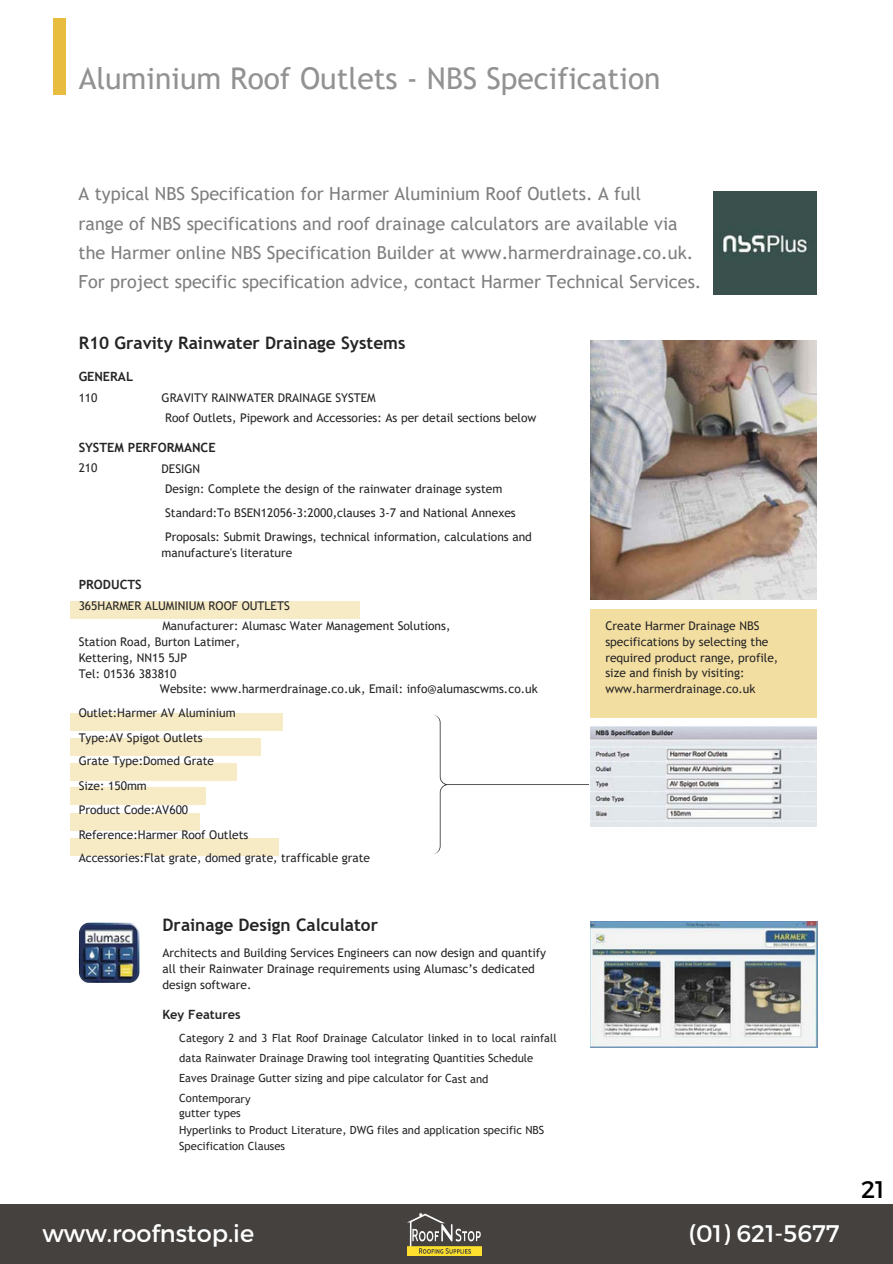
<style>
.page{position:relative;width:893px;height:1264px;background:#fff}
.page>*{position:absolute;margin:0;border:0;box-sizing:border-box;transform-origin:0 0}
.t1{font:30px "Trebuchet MS";color:#939292}
.t2{font:24px "Montserrat";color:#fff}
.t3{font:24px "Montserrat";color:#000}
.t4{font:18px/29.2px "Trebuchet MS";color:#7e7e7e}
.t5{font:700 17.25px "Trebuchet MS";color:#252526}
.t6{font:700 12.75px "Trebuchet MS";color:#252526}
.t7{font:12px/15.8px "Trebuchet MS";color:#252526}
.t8{font:11.25px/20.2px "Trebuchet MS";color:#252526}
</style>
<div class="page">
<div style="left:53px;top:18px;width:13px;height:77px;background:#e8bc3e"></div>
<div style="left:71px;top:601px;width:289px;height:17px;background:#f7ebc5"></div>
<div style="left:71px;top:788px;width:135px;height:17px;background:#f7ebc5"></div>
<div style="left:71px;top:713px;width:211px;height:17px;background:#f7ebc5"></div>
<div style="left:71px;top:813px;width:128px;height:17px;background:#f7ebc5"></div>
<div style="left:71px;top:838px;width:207px;height:17px;background:#f7ebc5"></div>
<div style="left:71px;top:738px;width:189px;height:17px;background:#f7ebc5"></div>
<div style="left:71px;top:763px;width:166px;height:17px;background:#f7ebc5"></div>
<svg style="left:434px;top:715px;width:155px;height:139px"></svg>
<img style="left:713px;top:192px;width:103px;height:102px">
<img style="left:590px;top:340px;width:226px;height:259px">
<img style="left:590px;top:726px;width:226px;height:101px">
<div style="left:590px;top:609px;width:226px;height:109px;background:#f3dea1"></div>
<img style="left:79px;top:922px;width:60px;height:60px">
<img style="left:590px;top:921px;width:227px;height:126px">
<div style="left:0;top:1203px;width:892px;height:60px;background:#44413f"></div>
<img style="left:408px;top:1213px;width:73px;height:42px">
<p class="t1" style="left:79px;top:61px;width:583px">Aluminium Roof Outlets - NBS Specification</p>
<p class="t4" style="left:79px;top:179px;width:564px">A typical NBS Specification for Harmer Aluminium Roof Outlets. A full</p>
<p class="t4" style="left:79px;top:209px;width:624px">range of NBS specifications and roof drainage calculators are available via the Harmer online NBS Specification Builder at www.harmerdrainage.co.uk.<br>For project specific specification advice, contact Harmer Technical Services.</p>
<p class="t5" style="left:79px;top:332px;width:328px">R10 Gravity Rainwater Drainage Systems</p>
<p class="t6" style="left:79px;top:369px;width:56px">GENERAL</p>
<p class="t7" style="left:79px;top:389px;width:20px">110</p>
<p class="t7" style="left:161px;top:390px;width:216px">GRAVITY RAINWATER DRAINAGE SYSTEM</p>
<p class="t7" style="left:165px;top:410px;width:373px">Roof Outlets, Pipework and Accessories: As per detail sections below</p>
<p class="t6" style="left:79px;top:440px;width:138px">SYSTEM PERFORMANCE</p>
<p class="t7" style="left:79px;top:460px;width:20px">210</p>
<p class="t6" style="left:79px;top:577px;width:65px">PRODUCTS</p>
<p class="t7" style="left:161px;top:460px;width:40px">DESIGN</p>
<p class="t7" style="left:165px;top:481px;width:339px">Design: Complete the design of the rainwater drainage system</p>
<p class="t7" style="left:165px;top:504px;width:352px">Standard:To BSEN12056-3:2000,clauses 3-7 and National Annexes</p>
<p class="t7" style="left:165px;top:529px;width:368px">Proposals: Submit Drawings, technical information, calculations and</p>
<p class="t7" style="left:161px;top:545px;width:132px">manufacture's literature</p>
<p class="t7" style="left:79px;top:598px;width:212px">365HARMER ALUMINIUM ROOF OUTLETS</p>
<p class="t7" style="left:162px;top:618px;width:289px">Manufacturer: Alumasc Water Management Solutions,</p>
<p class="t7" style="left:79px;top:634px;width:163px">Station Road, Burton Latimer,</p>
<p class="t7" style="left:79px;top:649px;width:110px">Kettering, NN15 5JP</p>
<p class="t7" style="left:79px;top:665px;width:99px">Tel: 01536 383810</p>
<p class="t7" style="left:160px;top:681px;width:379px">Website: www.harmerdrainage.co.uk, Email: info@alumascwms.co.uk</p>
<p class="t7" style="left:79px;top:704px;width:158px">Outlet:Harmer AV Aluminium</p>
<p class="t7" style="left:79px;top:729px;width:125px">Type:AV Spigot Outlets</p>
<p class="t7" style="left:79px;top:753px;width:137px">Grate Type:Domed Grate</p>
<p class="t7" style="left:79px;top:778px;width:70px">Size: 150mm</p>
<p class="t7" style="left:79px;top:801px;width:111px">Product Code:AV600</p>
<p class="t7" style="left:79px;top:826px;width:171px">Reference:Harmer Roof Outlets</p>
<p class="t7" style="left:79px;top:850px;width:293px">Accessories:Flat grate, domed grate, trafficable grate</p>
<p class="t5" style="left:162px;top:915px;width:217px">Drainage Design Calculator</p>
<p class="t7" style="left:162px;top:945px;width:385px">Architects and Building Services Engineers can now design and quantify all their Rainwater Drainage requirements using Alumasc’s dedicated design software.</p>
<p class="t6" style="left:162px;top:1007px;width:80px">Key Features</p>
<p class="t8" style="left:179px;top:1027px;width:379px">Category 2 and 3 Flat Roof Drainage Calculator linked in to local rainfall data Rainwater Drainage Drawing tool integrating Quantities Schedule</p>
<p class="t8" style="left:179px;top:1068px;width:311px">Eaves Drainage Gutter sizing and pipe calculator for Cast and<br>Contemporary</p>
<p class="t8" style="left:179px;top:1102px;width:63px">gutter types</p>
<p class="t8" style="left:179px;top:1119px;width:366px">Hyperlinks to Product Literature, DWG files and application specific NBS</p>
<p class="t8" style="left:179px;top:1135px;width:107px">Specification Clauses</p>
<p class="t7" style="left:605px;top:618px;width:174px">Create Harmer Drainage NBS specifications by selecting the required product range, profile, size and finish by visiting: www.harmerdrainage.co.uk</p>
<p class="t2" style="left:42px;top:1217px;width:213px">www.roofnstop.ie</p>
<p class="t2" style="left:688px;top:1217px;width:152px">(01) 621-5677</p>
<p class="t3" style="left:861px;top:1174px;width:25px">21</p>
</div>
